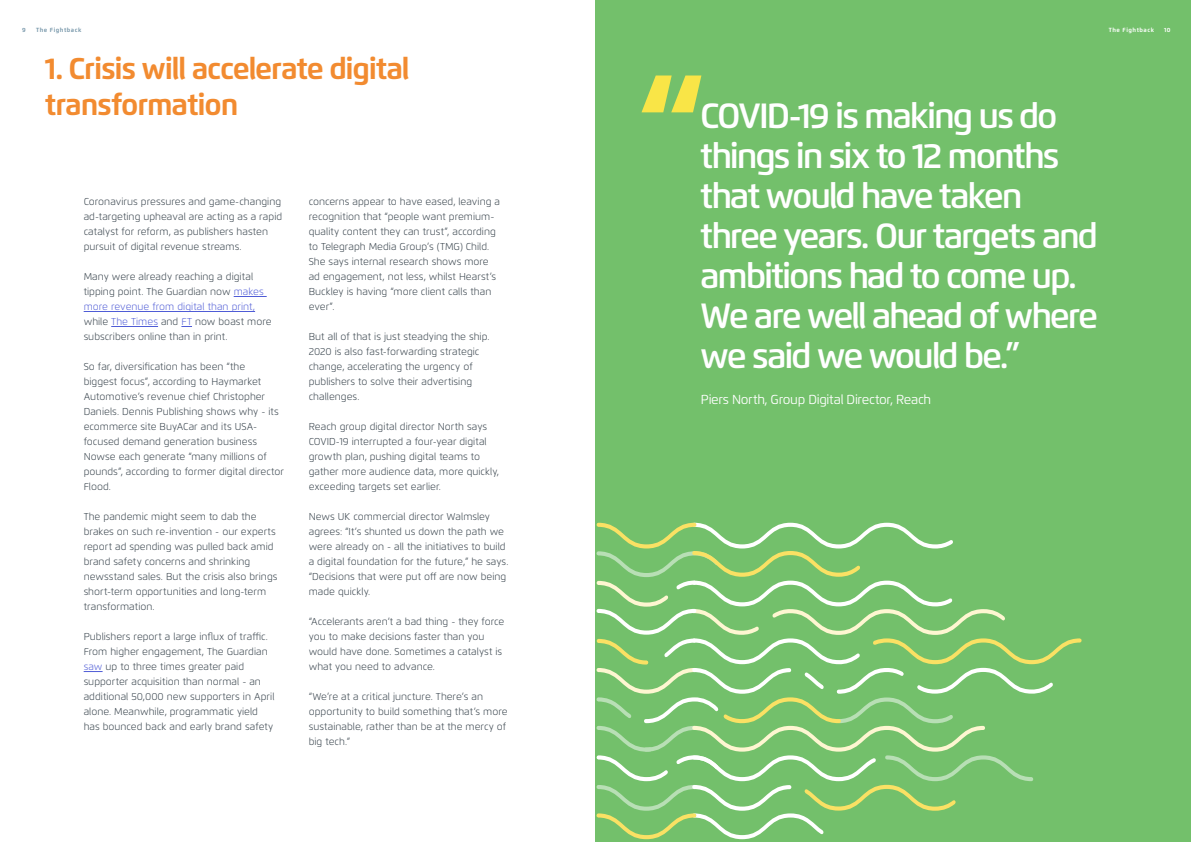
<style>
.page{position:relative;width:1191px;height:842px;background:#fff}
.page>*{position:absolute;margin:0;border:0;box-sizing:border-box;transform-origin:0 0}
.t1{font:600 35px/40px "Flexo";letter-spacing:-.06em;color:#fff}
.t2{font:700 30px/36px "Flexo";letter-spacing:-.04em;color:#f28b30}
.t3{font:13px "Flexo";letter-spacing:-.025em;color:#fff}
.t4{font:300 10px/15px "Flexo";color:#333f48}
.t5{font:700 6px "Flexo";letter-spacing:.09em;color:#fff}
.t6{font:700 6px "Flexo";letter-spacing:.09em;color:#7a99ac}
.s1{color:#4f5cd6}
</style>
<div class="page">
<div style="left:595px;top:0;width:596px;height:842px;background:#73c06b"></div>
<svg style="left:596px;top:522px;width:486px;height:318px"></svg>
<svg style="left:641px;top:75px;width:60px;height:37px"></svg>
<hr style="left:234px;top:296px;width:33px;height:1px;background:#4f5cd6">
<hr style="left:84px;top:311px;width:171px;height:1px;background:#4f5cd6">
<hr style="left:111px;top:326px;width:47px;height:1px;background:#4f5cd6">
<svg style="left:84px;top:671px;width:19px;height:1px"></svg>
<p class="t6" style="left:22px;top:26px;width:5px">9</p>
<p class="t6" style="left:36px;top:26px;width:47px">The Fightback</p>
<p class="t5" style="left:1108px;top:26px;width:47px">The Fightback</p>
<p class="t5" style="left:1164px;top:26px;width:8px">10</p>
<h2 class="t2" style="left:45px;top:51px;width:366px">1. Crisis will accelerate digital transformation</h2>
<h1 class="t1" style="left:700px;top:95px;width:399px">COVID-19 is making us do things in six to 12 months that would have taken three years. Our targets and ambitions had to come up.<br>We are well ahead of where we said we would be.”</h1>
<h3 class="t3" style="left:701px;top:391px;width:232px">Piers North, Group Digital Director, Reach</h3>
<p class="t4" style="left:84px;top:194px;width:200px">Coronavirus pressures and game-changing ad-targeting upheaval are acting as a rapid catalyst for reform, as publishers hasten pursuit of digital revenue streams.</p>
<p class="t4" style="left:84px;top:269px;width:189px">Many were already reaching a digital tipping point. The Guardian now <span class="s1">makes more revenue from digital than print, </span>while <span class="s1">The Times</span> and <span class="s1">FT</span> now boast more subscribers online than in print.</p>
<p class="t4" style="left:84px;top:359px;width:202px">So far, diversification has been “the<br>biggest focus”, according to Haymarket Automotive’s revenue chief Christopher Daniels. Dennis Publishing shows why - its ecommerce site BuyACar and its USA&shy;focused demand generation business Nowse each generate “many millions of pounds”, according to former digital director Flood.</p>
<p class="t4" style="left:84px;top:509px;width:195px">The pandemic might seem to dab the brakes on such re-invention - our experts report ad spending was pulled back amid brand safety concerns and shrinking newsstand sales. But the crisis also brings short-term opportunities and long-term transformation.</p>
<p class="t4" style="left:84px;top:629px;width:192px">Publishers report a large influx of traffic.<br>From higher engagement, The Guardian <span class="s1">saw</span> up to three times greater paid supporter acquisition than normal - an additional 50,000 new supporters in April alone. Meanwhile, programmatic yield has bounced back and early brand safety</p>
<p class="t4" style="left:309px;top:194px;width:193px">concerns appear to have eased, leaving a recognition that “people want premium&shy;quality content they can trust”, according to Telegraph Media Group’s (TMG) Child.<br>She says internal research shows more ad engagement, not less, whilst Hearst’s Buckley is having “more client calls than ever”.</p>
<p class="t4" style="left:309px;top:329px;width:182px">But all of that is just steadying the ship.<br>2020 is also fast-forwarding strategic change, accelerating the urgency of publishers to solve their advertising challenges.</p>
<p class="t4" style="left:309px;top:419px;width:192px">Reach group digital director North says COVID-19 interrupted a four-year digital growth plan, pushing digital teams to gather more audience data, more quickly, exceeding targets set earlier.</p>
<p class="t4" style="left:309px;top:509px;width:201px">News UK commercial director Walmsley agrees: “It’s shunted us down the path we were already on - all the initiatives to build a digital foundation for the future,” he says. “Decisions that were put off are now being made quickly.</p>
<p class="t4" style="left:309px;top:614px;width:197px">“Accelerants aren’t a bad thing - they force you to make decisions faster than you would have done. Sometimes a catalyst is what you need to advance.</p>
<p class="t4" style="left:309px;top:689px;width:200px">“We’re at a critical juncture. There’s an opportunity to build something that’s more sustainable, rather than be at the mercy of big tech.”</p>
</div>
